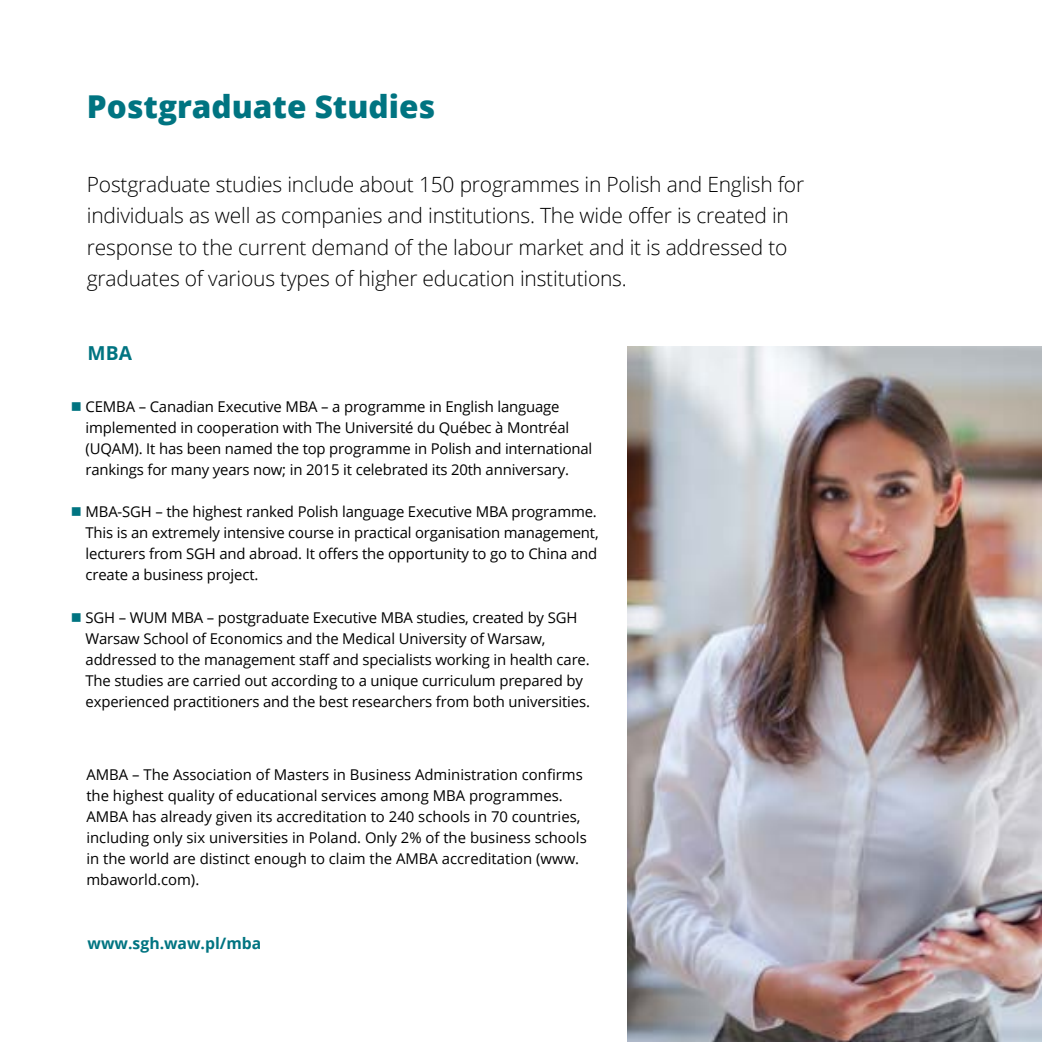
<style>
.page{position:relative;width:1042px;height:1042px;background:#fff}
.page>*{position:absolute;margin:0;border:0;box-sizing:border-box;transform-origin:0 0}
.t1{font:800 31.5px "Open Sans";color:#007481}
.t2{font:300 21px/31.5px "Open Sans";letter-spacing:-.01em;color:#000}
.t3{font:700 19.25px "Open Sans";color:#007481}
.t4{font:700 15.75px "Open Sans";color:#007481}
.t5{font:14.88px/21px "Open Sans";letter-spacing:-.01em;color:#000}
</style>
<div class="page">
<img style="left:628px;top:347px;width:414px;height:695px">
<h1 class="t1" style="left:87px;top:83px;width:350px">Postgraduate Studies</h1>
<p class="t2" style="left:87px;top:168px;width:719px">Postgraduate studies include about 150 programmes in Polish and English for individuals as well as companies and institutions. The wide offer is created in response to the current demand of the labour market and it is addressed to graduates of various types of higher education institutions.</p>
<p class="t3" style="left:88px;top:339px;width:46px">MBA</p>
<p class="t5" style="left:86px;top:396px;width:508px">CEMBA – Canadian Executive MBA – a programme in English language implemented in cooperation with The Université du Québec à Montréal (UQAM). It has been named the top programme in Polish and international rankings for many years now; in 2015 it celebrated its 20th anniversary.</p>
<p class="t5" style="left:86px;top:501px;width:515px">MBA-SGH – the highest ranked Polish language Executive MBA programme.<br>This is an extremely intensive course in practical organisation management, lecturers from SGH and abroad. It offers the opportunity to go to China and create a business project.</p>
<p class="t5" style="left:86px;top:606px;width:506px">SGH – WUM MBA – postgraduate Executive MBA studies, created by SGH Warsaw School of Economics and the Medical University of Warsaw, addressed to the management staff and specialists working in health care.<br>The studies are carried out according to a unique curriculum prepared by experienced practitioners and the best researchers from both universities.</p>
<p class="t5" style="left:86px;top:764px;width:502px">AMBA – The Association of Masters in Business Administration confirms the highest quality of educational services among MBA programmes.<br>AMBA has already given its accreditation to 240 schools in 70 countries, including only six universities in Poland. Only 2% of the business schools in the world are distinct enough to claim the AMBA accreditation (www. mbaworld.com).</p>
<p class="t4" style="left:88px;top:932px;width:175px">www.sgh.waw.pl/mba</p>
</div>
